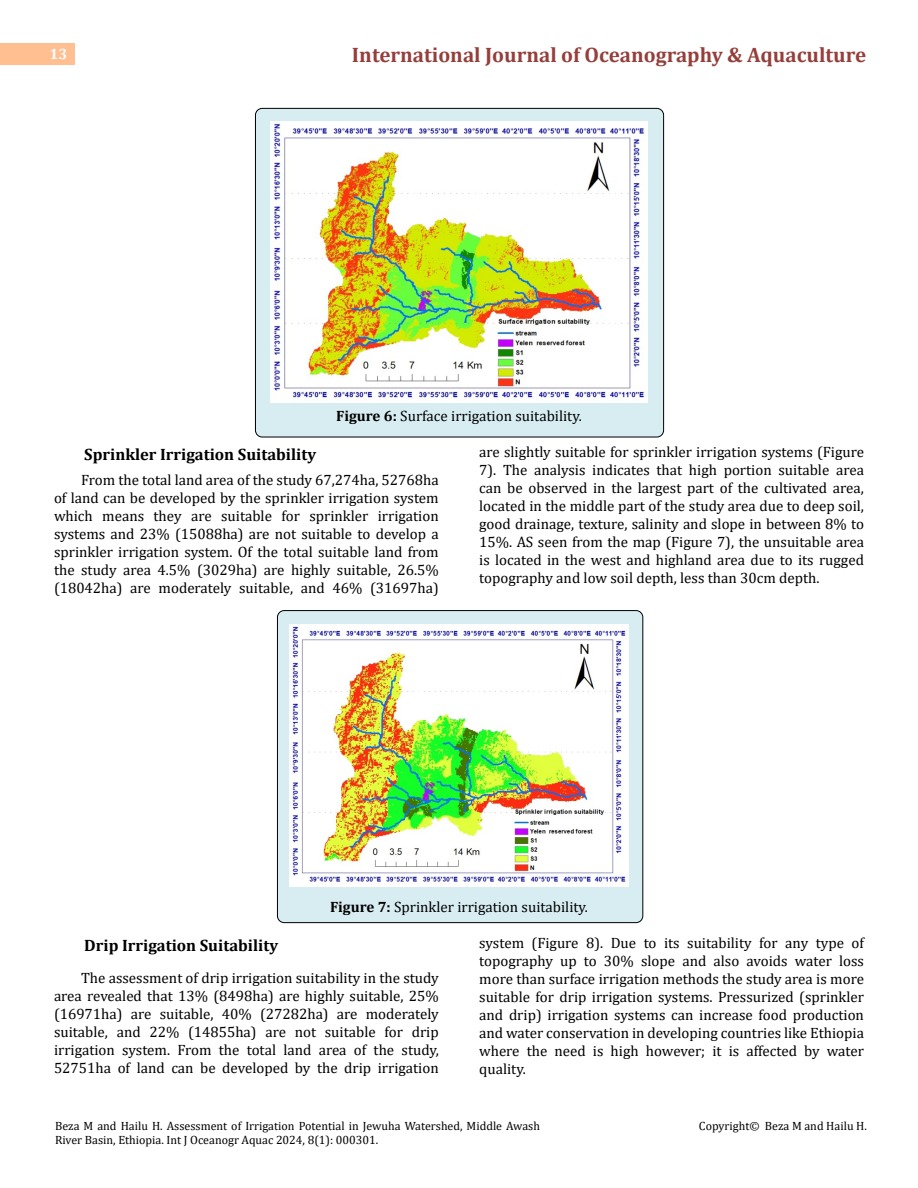
<style>
.page{position:relative;width:918px;height:1188px;background:#fff}
.page>*{position:absolute;margin:0;border:0;box-sizing:border-box;transform-origin:0 0}
.t1{font:700 21px "Cambria";color:#953f3c}
.t2{font:700 16.5px "Cambria";color:#000}
.t3{font:15px/18px "Cambria";color:#000;text-align:justify}
.t4{font:700 15px "Cambria";color:#fff}
.t5{font:12px/14.4px "Cambria";color:#000}
.s1{font-weight:700}
</style>
<div class="page">
<div style="left:0;top:43px;width:75px;height:21px;background:#ffbf91"></div>
<div style="left:255px;top:108px;width:409px;height:329px;background:#d8edf2;border-radius:7px"></div>
<div style="left:255px;top:108px;width:409px;height:329px;border:1px solid #000;border-radius:7px"></div>
<div style="left:277px;top:611px;width:366px;height:312px;background:#d8edf2;border-radius:7px"></div>
<div style="left:277px;top:610px;width:366px;height:313px;border:1px solid #000;border-radius:7px"></div>
<img style="left:270px;top:121px;width:378px;height:281px">
<img style="left:290px;top:625px;width:338px;height:262px">
<p class="t4" style="left:50px;top:44px;width:19px">13</p>
<h1 class="t1" style="left:352px;top:40px;width:516px">International Journal of Oceanography &amp; Aquaculture</h1>
<p class="t3" style="left:336px;top:407px;width:247px"><span class="s1">Figure 6:</span> Surface irrigation suitability.</p>
<p class="t2" style="left:84px;top:443px;width:233px">Sprinkler Irrigation Suitability</p>
<p class="t3" style="left:54px;top:471px;width:386px;text-indent:27px">From the total land area of the study 67,274ha, 52768ha of land can be developed by the sprinkler irrigation system which means they are suitable for sprinkler irrigation systems and 23% (15088ha) are not suitable to develop a sprinkler irrigation system. Of the total suitable land from the study area 4.5% (3029ha) are highly suitable, 26.5% (18042ha) are moderately suitable, and 46% (31697ha)</p>
<p class="t3" style="left:479px;top:443px;width:386px">are slightly suitable for sprinkler irrigation systems (Figure 7). The analysis indicates that high portion suitable area can be observed in the largest part of the cultivated area, located in the middle part of the study area due to deep soil, good drainage, texture, salinity and slope in between 8% to 15%. AS seen from the map (Figure 7), the unsuitable area is located in the west and highland area due to its rugged topography and low soil depth, less than 30cm depth.</p>
<p class="t3" style="left:330px;top:898px;width:259px"><span class="s1">Figure 7:</span> Sprinkler irrigation suitability.</p>
<p class="t2" style="left:84px;top:934px;width:195px">Drip Irrigation Suitability</p>
<p class="t3" style="left:54px;top:969px;width:386px;text-indent:27px">The assessment of drip irrigation suitability in the study area revealed that 13% (8498ha) are highly suitable, 25% (16971ha) are suitable, 40% (27282ha) are moderately suitable, and 22% (14855ha) are not suitable for drip irrigation system. From the total land area of the study, 52751ha of land can be developed by the drip irrigation</p>
<p class="t3" style="left:479px;top:934px;width:386px">system (Figure 8). Due to its suitability for any type of topography up to 30% slope and also avoids water loss more than surface irrigation methods the study area is more suitable for drip irrigation systems. Pressurized (sprinkler and drip) irrigation systems can increase food production and water conservation in developing countries like Ethiopia where the need is high however; it is affected by water quality.</p>
<p class="t5" style="left:55px;top:1118px;width:486px">Beza M and Hailu H. Assessment of Irrigation Potential in Jewuha Watershed, Middle Awash<br>River Basin, Ethiopia. Int J Oceanogr Aquac 2024, 8(1): 000301.</p>
<p class="t5" style="left:699px;top:1118px;width:170px">Copyright© Beza M and Hailu H.</p>
</div>
